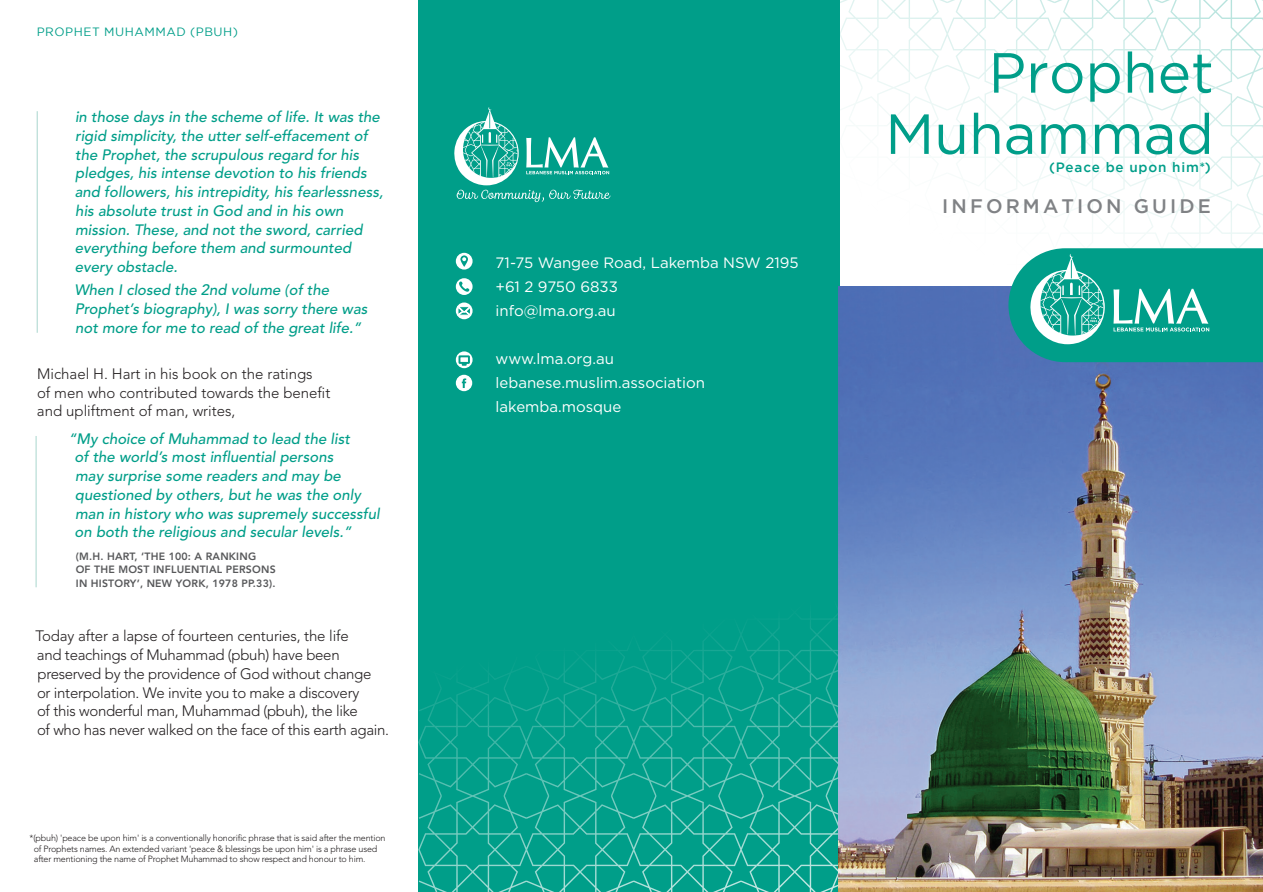
<style>
.page{position:relative;width:1263px;height:892px;background:#fff}
.page>*{position:absolute;margin:0;border:0;box-sizing:border-box;transform-origin:0 0}
.t1{font:56.4px/61.2px "Gotham";color:#009e89;text-align:right}
.t2{font:500 19.5px "Gotham";letter-spacing:.16em;color:#808285}
.t3{font:italic 500 15px/18.8px "Avenir";color:#009e89}
.t4{font:300 15px/18.8px "Avenir";letter-spacing:-.02em;color:#231f20}
.t5{font:15px/24px "Gotham";color:#fff}
.t6{font:300 15px/18.8px "Avenir";color:#231f20}
.t7{font:500 13.5px "Gotham";letter-spacing:.06em;color:#009e89}
.t8{font:12px "Gotham";letter-spacing:.045em;color:#009e89}
.t9{font:800 10.5px/13.5px "Avenir";letter-spacing:.02em;color:#57585a}
.t10{font:300 9px/10.5px "Avenir";letter-spacing:-.02em;color:#231f20}
</style>
<div class="page">
<div style="left:418px;top:0;width:421px;height:891px;background:#009e89"></div>
<svg style="left:418px;top:614px;width:420px;height:277px"></svg>
<svg style="left:839px;top:0;width:424px;height:286px"></svg>
<img style="left:838px;top:286px;width:425px;height:605px">
<hr style="left:37px;top:111px;width:1px;height:221px;background:#b2dad3">
<hr style="left:36px;top:436px;width:1px;height:151px;background:#b2dad3">
<svg style="left:456px;top:302px;width:16px;height:17px"></svg>
<svg style="left:457px;top:306px;width:14px;height:9px"></svg>
<div style="left:456px;top:253px;width:16px;height:16px;background:#fff;border-radius:50%"></div>
<svg style="left:460px;top:255px;width:8px;height:12px"></svg>
<svg style="left:456px;top:374px;width:16px;height:17px"></svg>
<svg style="left:456px;top:351px;width:16px;height:17px"></svg>
<svg style="left:458px;top:355px;width:12px;height:10px"></svg>
<svg style="left:456px;top:278px;width:16px;height:17px"></svg>
<svg style="left:1008px;top:248px;width:255px;height:114px;background:#24a99a"></svg>
<svg style="left:454px;top:107px;width:156px;height:95px"></svg>
<p class="t8" style="left:37px;top:25px;width:203px">PROPHET MUHAMMAD (PBUH)</p>
<p class="t3" style="left:75px;top:108px;width:310px">in those days in the scheme of life. It was the rigid simplicity, the utter self-effacement of the Prophet, the scrupulous regard for his pledges, his intense devotion to his friends and followers, his intrepidity, his fearlessness, his absolute trust in God and in his own mission. These, and not the sword, carried everything before them and surmounted every obstacle.</p>
<p class="t3" style="left:74px;top:281px;width:294px">When I closed the 2nd volume (of the<br>Prophet’s biography), I was sorry there was not more for me to read of the great life.”</p>
<p class="t6" style="left:37px;top:364px;width:295px">Michael H. Hart in his book on the ratings<br>of men who contributed towards the benefit and upliftment of man, writes,</p>
<p class="t3" style="left:75px;top:429px;width:306px;text-indent:-6px">“My choice of Muhammad to lead the list<br>of the world’s most influential persons<br>may surprise some readers and may be questioned by others, but he was the only man in history who was supremely successful on both the religious and secular levels.”</p>
<p class="t9" style="left:76px;top:549px;width:201px">(M.H. HART, ‘THE 100: A RANKING<br>OF THE MOST INFLUENTIAL PERSONS<br>IN HISTORY’, NEW YORK, 1978 PP.33).</p>
<p class="t4" style="left:35px;top:626px;width:355px">Today after a lapse of fourteen centuries, the life<br>and teachings of Muhammad (pbuh) have been preserved by the providence of God without change<br>or interpolation. We invite you to make a discovery<br>of this wonderful man, Muhammad (pbuh), the like<br>of who has never walked on the face of this earth again.</p>
<p class="t10" style="left:34px;top:832px;width:353px;text-indent:-4px">*(pbuh) 'peace be upon him' is a conventionally honorific phrase that is said after the mention of Prophets names. An extended variant 'peace &amp; blessings be upon him' is a phrase used after mentioning the name of Prophet Muhammad to show respect and honour to him.</p>
<p class="t5" style="left:495px;top:250px;width:304px">71-75 Wangee Road, Lakemba NSW 2195 +61 2 9750 6833<br>info@lma.org.au</p>
<p class="t5" style="left:495px;top:346px;width:211px">www.lma.org.au lebanese.muslim.association lakemba.mosque</p>
<h1 class="t1" style="left:885px;top:41px;width:330px">Prophet<br>Muhammad</h1>
<p class="t7" style="left:1049px;top:160px;width:163px">(Peace be upon him*)</p>
<h2 class="t2" style="left:942px;top:195px;width:270px">INFORMATION GUIDE</h2>
</div>
